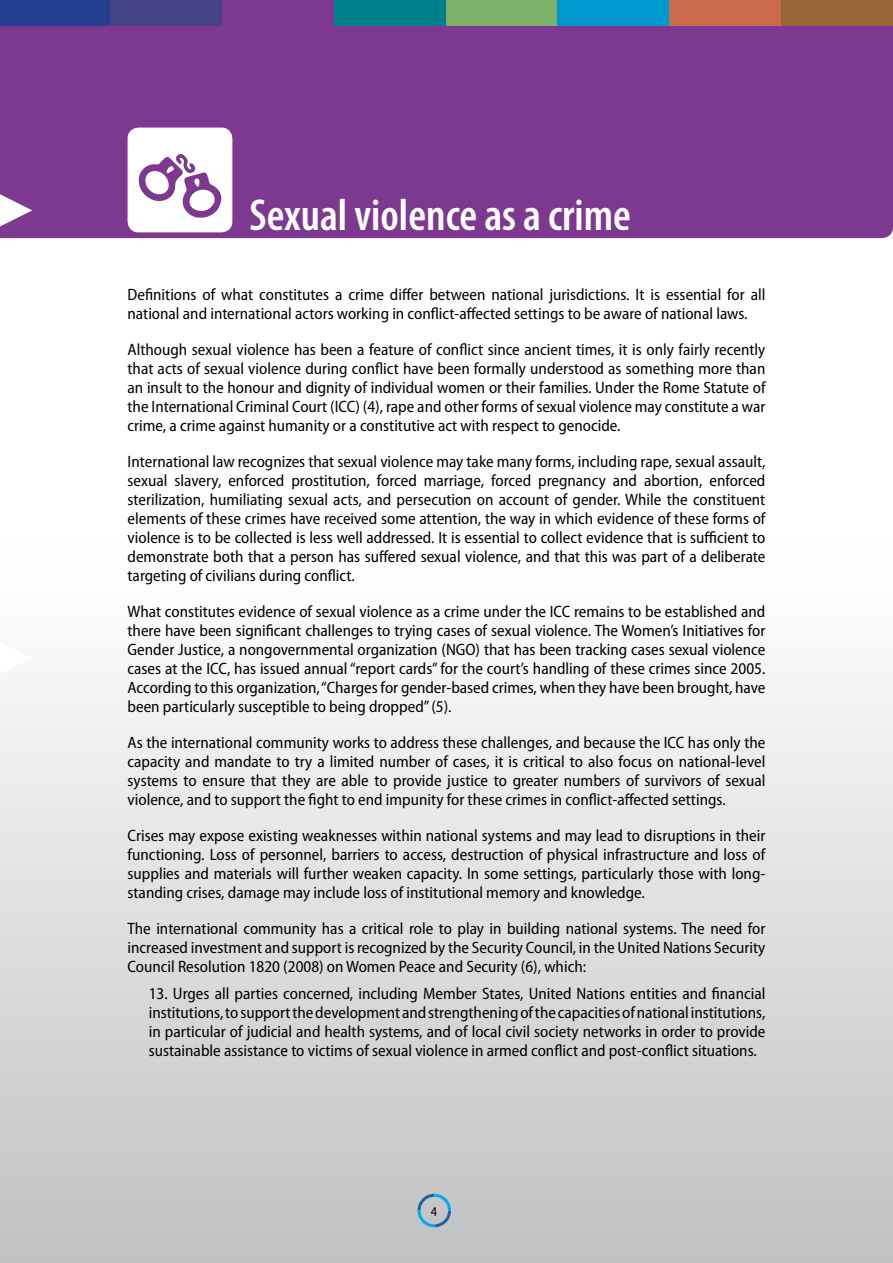
<style>
.page{position:relative;width:893px;height:1263px;background:#fff}
.page>*{position:absolute;margin:0;border:0;box-sizing:border-box;transform-origin:0 0}
.t1{font:600 condensed 45px "Myriad Pro";color:#fff}
.t2{font:semi-condensed 16.5px/19px "Myriad Pro";color:#000;text-align:justify}
.t3{font:semi-condensed 13.5px "Myriad Pro";color:#000}
</style>
<div class="page">
<div style="left:0;top:536px;width:893px;height:727px;background:linear-gradient(to bottom,#fff,#bfc1c3)"></div>
<svg style="left:416px;top:1192px;width:37px;height:37px"></svg>
<div style="left:0;top:26px;width:893px;height:212px;background:#7d3990"></div>
<svg style="left:0;top:642px;width:32px;height:32px"></svg>
<svg style="left:0;top:194px;width:32px;height:32px"></svg>
<div style="left:128px;top:128px;width:104px;height:104px;background:#fff;border-radius:11px"></div>
<svg style="left:138px;top:154px;width:83px;height:64px"></svg>
<div style="left:0;top:0;width:112px;height:26px;background:#25408f"></div>
<div style="left:110px;top:0;width:112px;height:26px;background:#464286"></div>
<div style="left:222px;top:0;width:112px;height:26px;background:#7d3990"></div>
<div style="left:334px;top:0;width:112px;height:26px;background:#007f8c"></div>
<div style="left:446px;top:0;width:111px;height:26px;background:#7cb26a"></div>
<div style="left:557px;top:0;width:112px;height:26px;background:#0099ce"></div>
<div style="left:669px;top:0;width:112px;height:26px;background:#ca6b4e"></div>
<div style="left:781px;top:0;width:112px;height:26px;background:#996437"></div>
<h1 class="t1" style="left:249px;top:188px;width:383px">Sexual violence as a crime</h1>
<p class="t2" style="left:128px;top:286px;width:639px">Definitions of what constitutes a crime differ between national jurisdictions. It is essential for all national and international actors working in conflict-affected settings to be aware of national laws.</p>
<p class="t2" style="left:128px;top:341px;width:639px">Although sexual violence has been a feature of conflict since ancient times, it is only fairly recently that acts of sexual violence during conflict have been formally understood as something more than an insult to the honour and dignity of individual women or their families. Under the Rome Statute of the International Criminal Court (ICC) (4), rape and other forms of sexual violence may constitute a war crime, a crime against humanity or a constitutive act with respect to genocide.</p>
<p class="t2" style="left:128px;top:453px;width:639px">International law recognizes that sexual violence may take many forms, including rape, sexual assault, sexual slavery, enforced prostitution, forced marriage, forced pregnancy and abortion, enforced sterilization, humiliating sexual acts, and persecution on account of gender. While the constituent elements of these crimes have received some attention, the way in which evidence of these forms of violence is to be collected is less well addressed. It is essential to collect evidence that is sufficient to demonstrate both that a person has suffered sexual violence, and that this was part of a deliberate targeting of civilians during conflict.</p>
<p class="t2" style="left:128px;top:602px;width:639px">What constitutes evidence of sexual violence as a crime under the ICC remains to be established and there have been significant challenges to trying cases of sexual violence. The Women’s Initiatives for Gender Justice, a nongovernmental organization (NGO) that has been tracking cases sexual violence cases at the ICC, has issued annual “report cards” for the court’s handling of these crimes since 2005.<br>According to this organization, “Charges for gender-based crimes, when they have been brought, have been particularly susceptible to being dropped” (5).</p>
<p class="t2" style="left:128px;top:733px;width:639px">As the international community works to address these challenges, and because the ICC has only the capacity and mandate to try a limited number of cases, it is critical to also focus on national-level systems to ensure that they are able to provide justice to greater numbers of survivors of sexual violence, and to support the fight to end impunity for these crimes in conflict-affected settings.</p>
<p class="t2" style="left:128px;top:826px;width:639px">Crises may expose existing weaknesses within national systems and may lead to disruptions in their functioning. Loss of personnel, barriers to access, destruction of physical infrastructure and loss of supplies and materials will further weaken capacity. In some settings, particularly those with long&shy;standing crises, damage may include loss of institutional memory and knowledge.</p>
<p class="t2" style="left:128px;top:919px;width:639px">The international community has a critical role to play in building national systems. The need for increased investment and support is recognized by the Security Council, in the United Nations Security Council Resolution 1820 (2008) on Women Peace and Security (6), which:</p>
<p class="t2" style="left:149px;top:985px;width:618px">13. Urges all parties concerned, including Member States, United Nations entities and financial institutions, to support the development and strengthening of the capacities of national institutions, in particular of judicial and health systems, and of local civil society networks in order to provide sustainable assistance to victims of sexual violence in armed conflict and post-conflict situations.</p>
<p class="t3" style="left:431px;top:1204px;width:8px">4</p>
</div>
